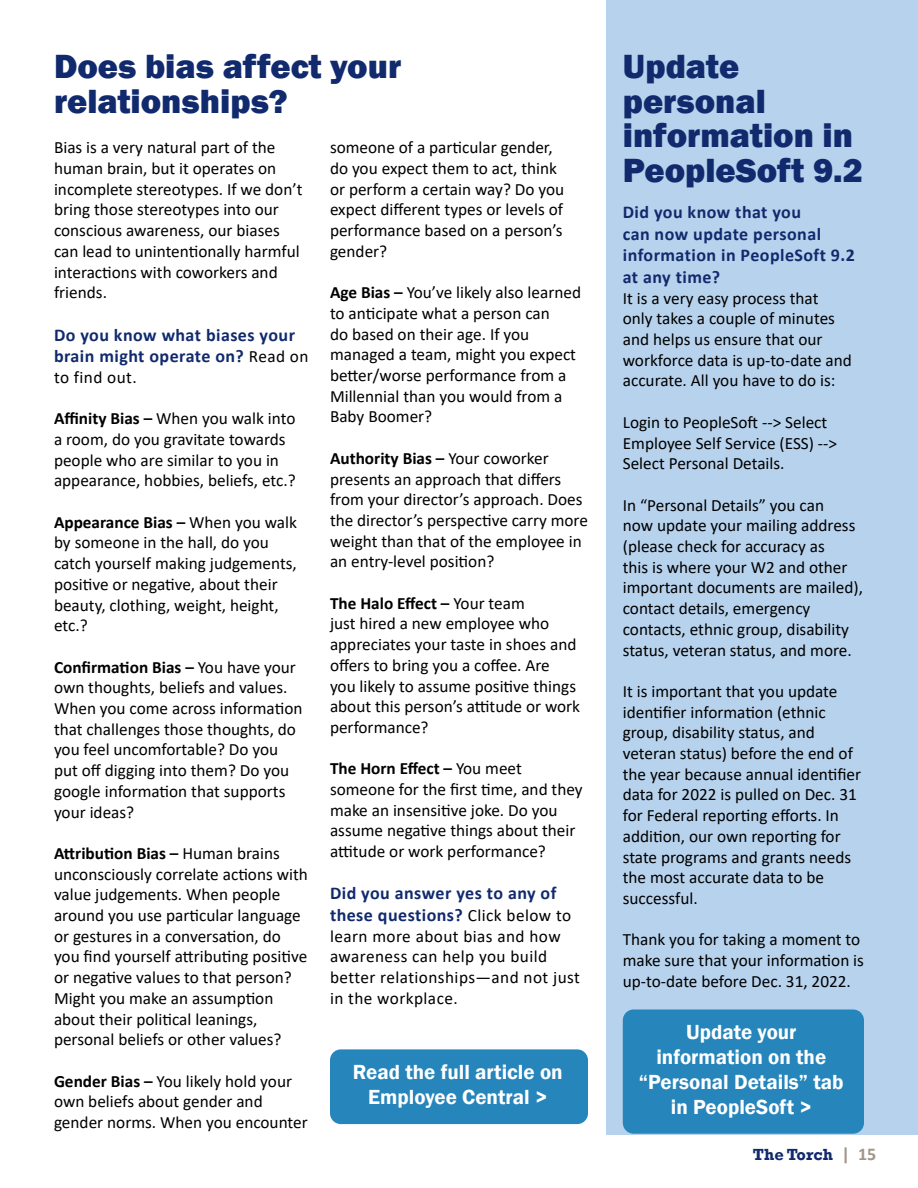
<style>
.page{position:relative;width:918px;height:1188px;background:#fff}
.page>*{position:absolute;margin:0;border:0;box-sizing:border-box;transform-origin:0 0}
.t1{font:800 34.5px/34.5px "Franklin Gothic";color:#112a6d}
.t2{font:600 21px/25.2px "Franklin Gothic";color:#fff;text-align:center}
.t3{font:700 18px/21.6px "Calibri";letter-spacing:.025em;color:#112a6d}
.t4{font:17.25px/20.7px "Calibri";color:#000}
.t5{font:17.25px/20.7px "Calibri";letter-spacing:.025em;color:#000}
.t6{font:700 16.5px "Rockwell";color:#112a6d}
.s1{font-weight:700}
.s2{font-weight:400;font-size:17.25px;color:#000}
.s3{font-family:"Calibri";font-size:18px;color:#a2958a}
</style>
<div class="page">
<div style="left:330px;top:1049px;width:258px;height:75px;background:#2685bb;border-radius:11px"></div>
<div style="left:606px;top:0;width:312px;height:1134px;background:#b7d2ec"></div>
<div style="left:623px;top:1010px;width:241px;height:124px;background:#2685bb;border-radius:11px"></div>
<h1 class="t1" style="left:54px;top:49px;width:349px">Does bias affect your relationships?</h1>
<p class="t4" style="left:330px;top:137px;width:236px">someone of a particular gender, do you expect them to act, think or perform a certain way? Do you expect different types or levels of performance based on a person’s gender?</p>
<p class="t4" style="left:330px;top:282px;width:253px"><span class="s1">Age Bias –</span> You’ve likely also learned to anticipate what a person can<br>do based on their age. If you managed a team, might you expect better/worse performance from a<br>Millennial than you would from a<br>Baby Boomer?</p>
<p class="t4" style="left:330px;top:447px;width:260px"><span class="s1">Authority Bias –</span> Your coworker presents an approach that differs from your director’s approach. Does the director’s perspective carry more weight than that of the employee in an entry-level position?</p>
<p class="t4" style="left:330px;top:592px;width:252px"><span class="s1">The Halo Effect –</span> Your team<br>just hired a new employee who appreciates your taste in shoes and offers to bring you a coffee. Are<br>you likely to assume positive things about this person’s attitude or work performance?</p>
<p class="t4" style="left:330px;top:758px;width:254px"><span class="s1">The Horn Effect –</span> You meet someone for the first time, and they make an insensitive joke. Do you assume negative things about their attitude or work performance?</p>
<p class="t3" style="left:330px;top:882px;width:243px">Did you answer yes to any of these questions? <span class="s2">Click below to</span></p>
<p class="t5" style="left:330px;top:925px;width:251px">learn more about bias and how awareness can help you build better relationships—and not just in the workplace.</p>
<p class="t4" style="left:54px;top:137px;width:250px">Bias is a very natural part of the human brain, but it operates on incomplete stereotypes. If we don’t bring those stereotypes into our conscious awareness, our biases can lead to unintentionally harmful interactions with coworkers and friends.</p>
<p class="t3" style="left:54px;top:324px;width:256px">Do you know what biases your brain might operate on? <span class="s2">Read on</span></p>
<p class="t5" style="left:54px;top:366px;width:84px">to find out.</p>
<p class="t4" style="left:54px;top:408px;width:243px"><span class="s1">Affinity Bias –</span> When you walk into a room, do you gravitate towards people who are similar to you in appearance, hobbies, beliefs, etc.?</p>
<p class="t4" style="left:54px;top:511px;width:245px"><span class="s1">Appearance Bias –</span> When you walk by someone in the hall, do you catch yourself making judgements, positive or negative, about their beauty, clothing, weight, height, etc.?</p>
<p class="t4" style="left:54px;top:656px;width:250px"><span class="s1">Confirmation Bias –</span> You have your own thoughts, beliefs and values.<br>When you come across information that challenges those thoughts, do you feel uncomfortable? Do you put off digging into them? Do you google information that supports your ideas?</p>
<p class="t4" style="left:54px;top:842px;width:255px"><span class="s1">Attribution Bias –</span> Human brains unconsciously correlate actions with value judgements. When people around you use particular language or gestures in a conversation, do you find yourself attributing positive or negative values to that person?<br>Might you make an assumption about their political leanings, personal beliefs or other values?</p>
<p class="t4" style="left:54px;top:1070px;width:255px"><span class="s1">Gender Bias –</span> You likely hold your own beliefs about gender and gender norms. When you encounter</p>
<p class="t2" style="left:353px;top:1059px;width:211px">Read the full article on<br>Employee Central &gt;</p>
<h1 class="t1" style="left:623px;top:49px;width:242px">Update personal information in<br>PeopleSoft 9.2</h1>
<p class="t3" style="left:623px;top:201px;width:234px">Did you know that you<br>can now update personal information in PeopleSoft 9.2 at any time?</p>
<p class="t4" style="left:623px;top:287px;width:231px">It is a very easy process that only takes a couple of minutes and helps us ensure that our workforce data is up-to-date and accurate. All you have to do is:</p>
<p class="t4" style="left:623px;top:411px;width:216px">Login to PeopleSoft --&gt; Select<br>Employee Self Service (ESS) --&gt;<br>Select Personal Details.</p>
<p class="t4" style="left:623px;top:494px;width:242px">In “Personal Details” you can<br>now update your mailing address (please check for accuracy as<br>this is where your W2 and other important documents are mailed), contact details, emergency contacts, ethnic group, disability status, veteran status, and more.</p>
<p class="t4" style="left:623px;top:680px;width:240px">It is important that you update identifier information (ethnic group, disability status, and veteran status) before the end of the year because annual identifier data for 2022 is pulled on Dec. 31 for Federal reporting efforts. In addition, our own reporting for state programs and grants needs the most accurate data to be successful.</p>
<p class="t4" style="left:623px;top:929px;width:243px">Thank you for taking a moment to make sure that your information is up-to-date before Dec. 31, 2022.</p>
<p class="t2" style="left:639px;top:1019px;width:206px">Update your information on the “Personal Details” tab in PeopleSoft &gt;</p>
<p class="t6" style="left:753px;top:1144px;width:125px">The Torch <span class="s3">| 15</span></p>
</div>
